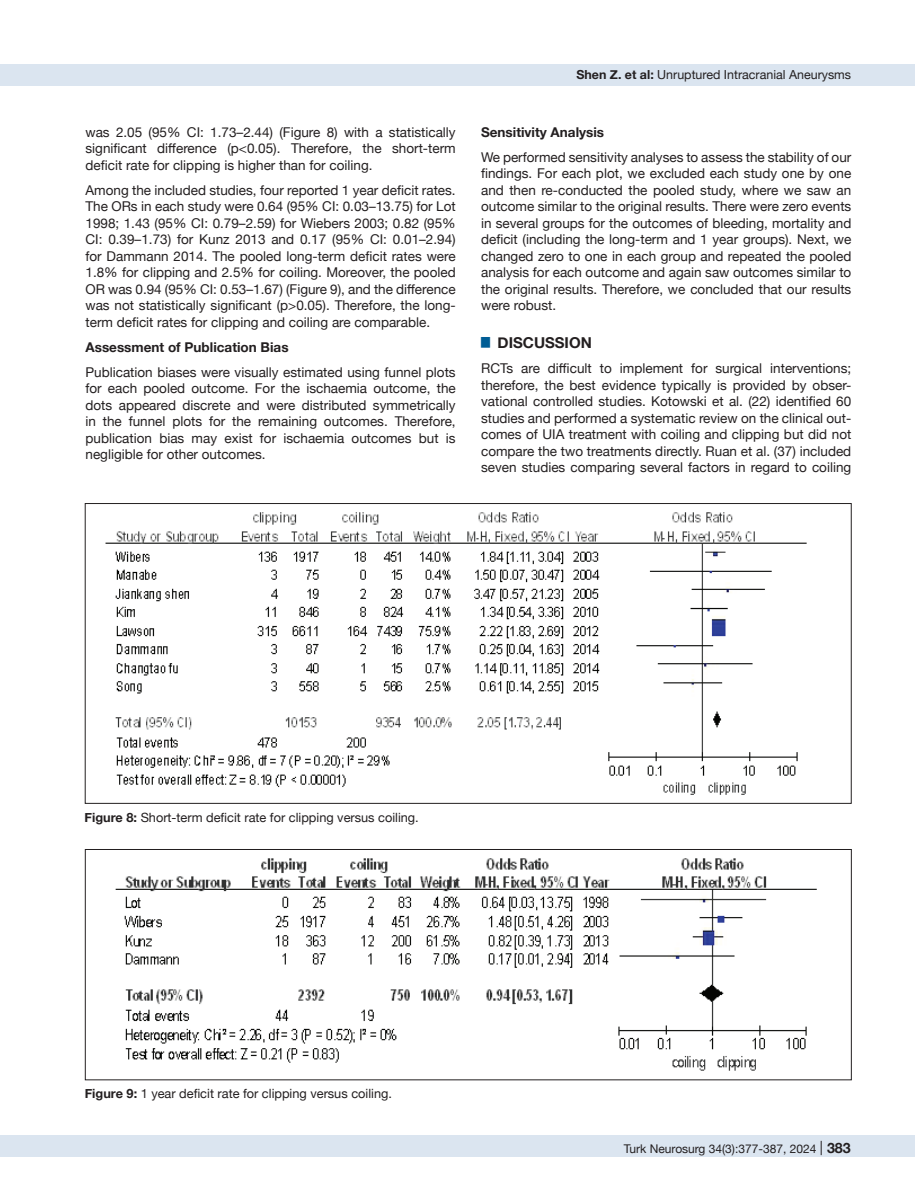
<style>
.page{position:relative;width:915px;height:1191px;background:#fff}
.page>*{position:absolute;margin:0;border:0;box-sizing:border-box;transform-origin:0 0}
.t1{font:700 15px "Helvetica Neue";color:#231f20}
.t2{font:13.5px/16.5px "Helvetica Neue";color:#231f20;text-align:justify}
.t3{font:700 13.5px "Helvetica Neue";color:#231f20}
.t4{font:12.75px "Helvetica Neue";color:#231f20}
.t5{font:12.45px "Helvetica Neue";color:#231f20}
.t6{font:12px "Helvetica Neue";color:#231f20}
.s1{font-weight:700}
.s2{font-size:14.25px}
.s3{font-weight:700;font-size:14.25px}
</style>
<div class="page">
<div style="left:0;top:1135px;width:914px;height:22px;background:#dbe5f0"></div>
<div style="left:0;top:64px;width:914px;height:21px;background:#dbe5f0"></div>
<img style="left:105px;top:512px;width:702px;height:283px">
<img style="left:115px;top:858px;width:702px;height:213px">
<div style="left:85px;top:849px;width:766px;height:231px;border:1px solid #231f20"></div>
<p class="t2" style="left:85px;top:124px;width:371px">was 2.05 (95% CI: 1.73–2.44) (Figure 8) with a statistically significant difference (p&lt;0.05). Therefore, the short-term deficit rate for clipping is higher than for coiling.</p>
<p class="t2" style="left:85px;top:182px;width:371px">Among the included studies, four reported 1 year deficit rates.<br>The ORs in each study were 0.64 (95% CI: 0.03–13.75) for Lot 1998; 1.43 (95% CI: 0.79–2.59) for Wiebers 2003; 0.82 (95% CI: 0.39–1.73) for Kunz 2013 and 0.17 (95% CI: 0.01–2.94) for Dammann 2014. The pooled long-term deficit rates were 1.8% for clipping and 2.5% for coiling. Moreover, the pooled OR was 0.94 (95% CI: 0.53–1.67) (Figure 9), and the difference was not statistically significant (p&gt;0.05). Therefore, the long&shy;term deficit rates for clipping and coiling are comparable.</p>
<p class="t3" style="left:85px;top:336px;width:204px">Assessment of Publication Bias</p>
<p class="t2" style="left:85px;top:364px;width:371px">Publication biases were visually estimated using funnel plots for each pooled outcome. For the ischaemia outcome, the dots appeared discrete and were distributed symmetrically in the funnel plots for the remaining outcomes. Therefore, publication bias may exist for ischaemia outcomes but is negligible for other outcomes.</p>
<p class="t5" style="left:576px;top:66px;width:276px"><span class="s1">Shen Z. et al:</span> Unruptured Intracranial Aneurysms</p>
<p class="t3" style="left:481px;top:121px;width:124px">Sensitivity Analysis</p>
<p class="t2" style="left:481px;top:150px;width:371px">We performed sensitivity analyses to assess the stability of our findings. For each plot, we excluded each study one by one and then re-conducted the pooled study, where we saw an outcome similar to the original results. There were zero events in several groups for the outcomes of bleeding, mortality and deficit (including the long-term and 1 year groups). Next, we changed zero to one in each group and repeated the pooled analysis for each outcome and again saw outcomes similar to the original results. Therefore, we concluded that our results were robust.</p>
<p class="t1" style="left:481px;top:331px;width:112px"><sup>█</sup> DISCUSSION</p>
<p class="t2" style="left:481px;top:361px;width:371px">RCTs are difficult to implement for surgical interventions; therefore, the best evidence typically is provided by obser&shy;vational controlled studies. Kotowski et al. (22) identified 60 studies and performed a systematic review on the clinical out&shy;comes of UIA treatment with coiling and clipping but did not compare the two treatments directly. Ruan et al. (37) included seven studies comparing several factors in regard to coiling</p>
<p class="t4" style="left:85px;top:808px;width:335px"><span class="s1">Figure 8:</span> Short-term deficit rate for clipping versus coiling.</p>
<p class="t4" style="left:85px;top:1084px;width:308px"><span class="s1">Figure 9:</span> 1 year deficit rate for clipping versus coiling.</p>
<p class="t6" style="left:623px;top:1140px;width:228px">Turk Neurosurg 34(3):377-387, 2024 <span class="s2">|</span> <span class="s3">383</span></p>
</div>
